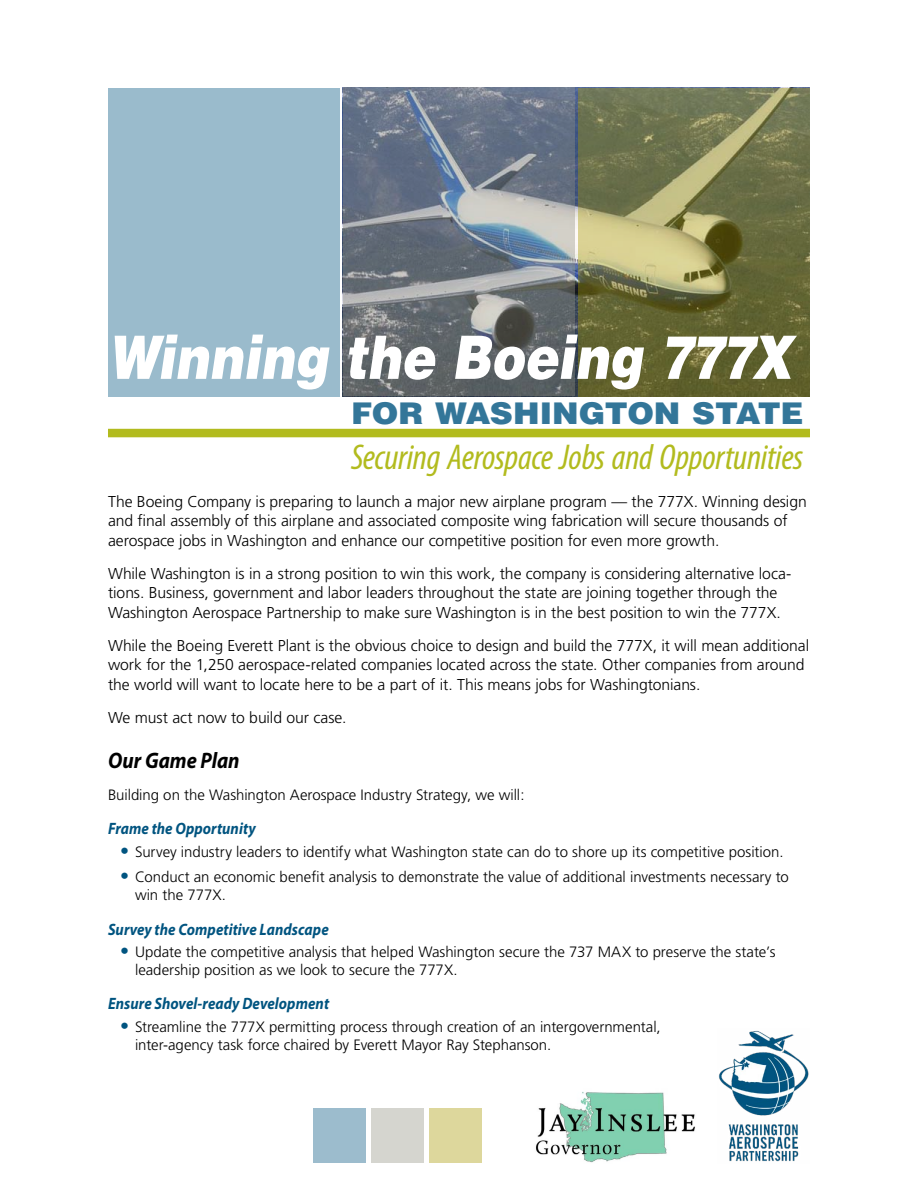
<style>
.page{position:relative;width:918px;height:1188px;background:#fff}
.page>*{position:absolute;margin:0;border:0;box-sizing:border-box;transform-origin:0 0}
.t1{font:italic 900 60px "Helvetica";color:#fff;scale:.84 1}
.t2{font:italic condensed 36px "Myriad Pro";letter-spacing:-.01em;color:#b2bb1e}
.t3{font:900 30px "Helvetica";letter-spacing:-.015em;color:#005480;scale:1.07 1}
.t4{font:italic 700 22.5px "Myriad Pro";letter-spacing:.005em;color:#000;scale:.9 1}
.t5{font:italic 700 16.5px "Myriad Pro";letter-spacing:.005em;color:#005480;scale:.9 1}
.t6{font:300 15.75px/19.5px "Frutiger";letter-spacing:-.005em;color:#000}
.t7{font:300 15px/18px "Frutiger";color:#000}
.s1{font-weight:700;font-size:18px;color:#005480}
</style>
<div class="page">
<div style="left:430px;top:1108px;width:52px;height:55px;background:#ddd79c"></div>
<div style="left:372px;top:1108px;width:52px;height:55px;background:#d5d5cf"></div>
<div style="left:314px;top:1108px;width:52px;height:55px;background:#9cbccd"></div>
<svg style="left:578px;top:88px;width:232px;height:308px;background:#78794a"></svg>
<svg style="left:343px;top:88px;width:232px;height:308px;background:#717984"></svg>
<div style="left:108px;top:88px;width:232px;height:308px;background:#9abbcc"></div>
<div style="left:108px;top:429px;width:702px;height:8px;background:#b2bb1e"></div>
<img style="left:536px;top:1092px;width:159px;height:70px">
<img style="left:719px;top:1030px;width:90px;height:132px">
<h1 class="t1" style="left:108px;top:318px;width:815px">Winning the Boeing 777X</h1>
<h3 class="t3" style="left:351px;top:393px;width:424px">FOR WASHINGTON STATE</h3>
<h2 class="t2" style="left:351px;top:435px;width:454px">Securing Aerospace Jobs and Opportunities</h2>
<p class="t6" style="left:108px;top:492px;width:700px">The Boeing Company is preparing to launch a major new airplane program — the 777X. Winning design and final assembly of this airplane and associated composite wing fabrication will secure thousands of aerospace jobs in Washington and enhance our competitive position for even more growth.</p>
<p class="t6" style="left:108px;top:564px;width:685px">While Washington is in a strong position to win this work, the company is considering alternative loca&shy;tions. Business, government and labor leaders throughout the state are joining together through the<br>Washington Aerospace Partnership to make sure Washington is in the best position to win the 777X.</p>
<p class="t6" style="left:108px;top:636px;width:703px">While the Boeing Everett Plant is the obvious choice to design and build the 777X, it will mean additional work for the 1,250 aerospace-related companies located across the state. Other companies from around the world will want to locate here to be a part of it. This means jobs for Washingtonians.</p>
<p class="t6" style="left:108px;top:708px;width:240px">We must act now to build our case.</p>
<h3 class="t4" style="left:108px;top:746px;width:148px">Our Game Plan</h3>
<p class="t7" style="left:108px;top:785px;width:418px">Building on the Washington Aerospace Industry Strategy, we will:</p>
<p class="t5" style="left:108px;top:818px;width:166px">Frame the Opportunity</p>
<p class="t7" style="left:120px;top:842px;width:665px"><span class="s1">•</span> Survey industry leaders to identify what Washington state can do to shore up its competitive position.</p>
<p class="t7" style="left:135px;top:868px;width:655px;text-indent:-15px"><span class="s1">•</span> Conduct an economic benefit analysis to demonstrate the value of additional investments necessary to win the 777X.</p>
<p class="t5" style="left:108px;top:918px;width:247px">Survey the Competitive Landscape</p>
<p class="t7" style="left:135px;top:943px;width:642px;text-indent:-15px"><span class="s1">•</span> Update the competitive analysis that helped Washington secure the 737 MAX to preserve the state’s leadership position as we look to secure the 777X.</p>
<p class="t5" style="left:108px;top:993px;width:247px">Ensure Shovel-ready Development</p>
<p class="t7" style="left:135px;top:1018px;width:527px;text-indent:-15px"><span class="s1">•</span> Streamline the 777X permitting process through creation of an intergovernmental, inter-agency task force chaired by Everett Mayor Ray Stephanson.</p>
</div>
